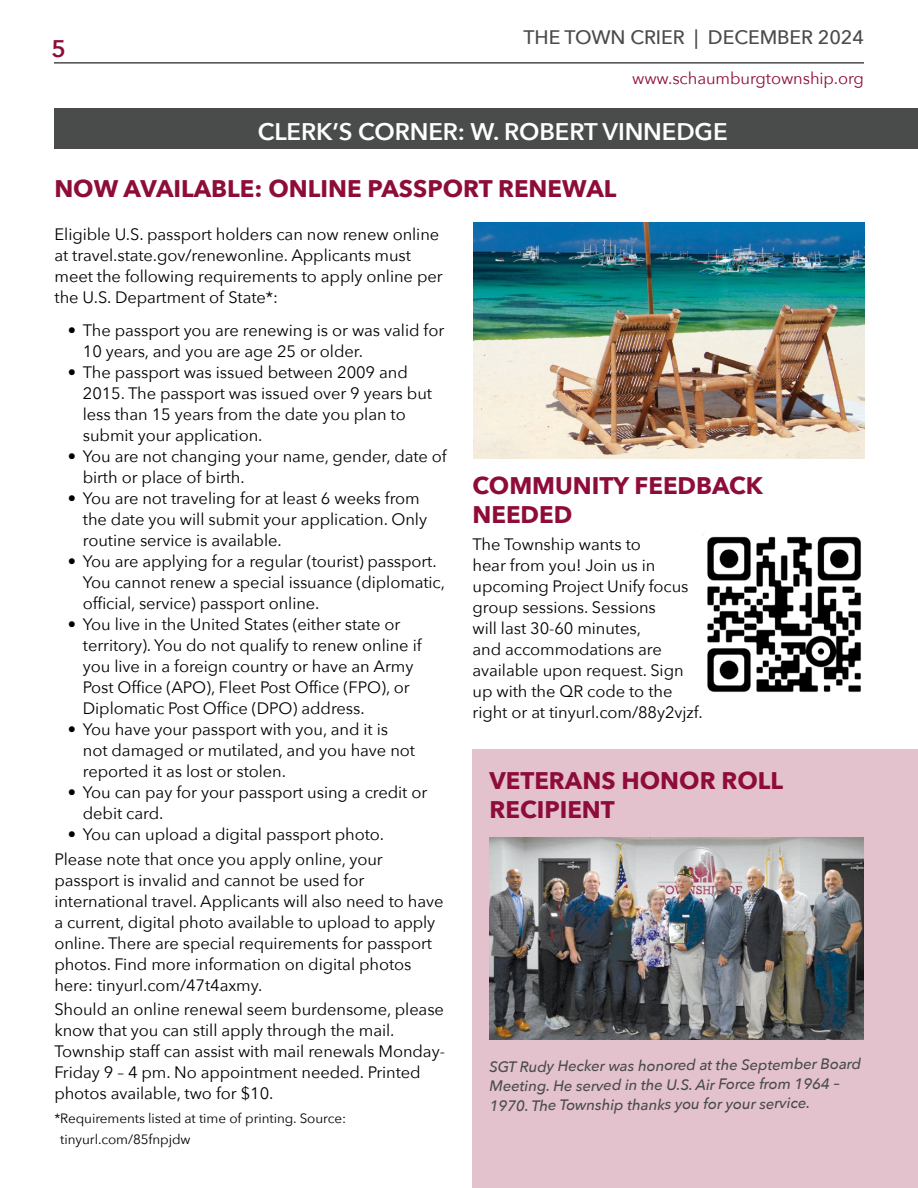
<style>
.page{position:relative;width:918px;height:1188px;background:#fff}
.page>*{position:absolute;margin:0;border:0;box-sizing:border-box;transform-origin:0 0}
.t1{font:700 24px/28.8px "Avenir Next";color:#8e0c3a}
.t2{font:600 24px "Avenir Next";letter-spacing:-.005em;color:#fff}
.t3{font:600 24px "Avenir Next";color:#8e0c3a}
.t4{font:500 19.5px "Avenir Next";letter-spacing:-.005em;color:#4a4b4b}
.t5{font:16.5px/21px "Avenir Next";letter-spacing:-.005em;color:#000}
.t6{font:16.5px "Avenir Next";letter-spacing:-.005em;color:#8e0c3a}
.t7{font:italic 500 15px/19.4px "Avenir Next";color:#4a4b4b}
.t8{font:13.5px/21px "Avenir Next";letter-spacing:-.005em;color:#000}
</style>
<div class="page">
<hr style="left:54px;top:62px;width:810px;height:2px;background:#4a4b4b">
<div style="left:472px;top:750px;width:446px;height:438px;background:#e3c2ce"></div>
<div style="left:54px;top:108px;width:864px;height:40px;background:#4a4b4b"></div>
<img style="left:490px;top:838px;width:374px;height:201px">
<img style="left:473px;top:222px;width:391px;height:237px">
<img style="left:702px;top:532px;width:159px;height:160px">
<h1 class="t3" style="left:51px;top:28px;width:16px">5</h1>
<p class="t4" style="left:524px;top:21px;width:342px">THE TOWN CRIER | DECEMBER 2024</p>
<p class="t6" style="left:632px;top:64px;width:233px">www.schaumburgtownship.org</p>
<h1 class="t2" style="left:258px;top:111px;width:471px">CLERK’S CORNER: W. ROBERT VINNEDGE</h1>
<h1 class="t1" style="left:54px;top:174px;width:564px">NOW AVAILABLE: ONLINE PASSPORT RENEWAL</h1>
<p class="t5" style="left:55px;top:223px;width:390px">Eligible U.S. passport holders can now renew online at travel.state.gov/renewonline. Applicants must meet the following requirements to apply online per the U.S. Department of State*:</p>
<p class="t5" style="left:83px;top:319px;width:363px;text-indent:-15px">• The passport you are renewing is or was valid for<br>10 years, and you are age 25 or older.</p>
<p class="t5" style="left:83px;top:361px;width:351px;text-indent:-15px">• The passport was issued between 2009 and 2015. The passport was issued over 9 years but less than 15 years from the date you plan to submit your application.</p>
<p class="t5" style="left:83px;top:445px;width:365px;text-indent:-15px">• You are not changing your name, gender, date of birth or place of birth.</p>
<p class="t5" style="left:83px;top:487px;width:346px;text-indent:-15px">• You are not traveling for at least 6 weeks from the date you will submit your application. Only routine service is available.</p>
<p class="t5" style="left:83px;top:550px;width:364px;text-indent:-15px">• You are applying for a regular (tourist) passport.<br>You cannot renew a special issuance (diplomatic, official, service) passport online.</p>
<p class="t5" style="left:83px;top:613px;width:340px;text-indent:-15px">• You live in the United States (either state or territory). You do not qualify to renew online if you live in a foreign country or have an Army Post Office (APO), Fleet Post Office (FPO), or Diplomatic Post Office (DPO) address.</p>
<p class="t5" style="left:83px;top:718px;width:334px;text-indent:-15px">• You have your passport with you, and it is not damaged or mutilated, and you have not reported it as lost or stolen.</p>
<p class="t5" style="left:83px;top:781px;width:346px;text-indent:-15px">• You can pay for your passport using a credit or debit card.</p>
<p class="t5" style="left:54px;top:821px;width:331px;line-height:24.5px;text-align:right">• You can upload a digital passport photo.<br>Please note that once you apply online, your</p>
<p class="t5" style="left:54px;top:869px;width:391px">passport is invalid and cannot be used for international travel. Applicants will also need to have a current, digital photo available to upload to apply online. There are special requirements for passport photos. Find more information on digital photos here: tinyurl.com/47t4axmy.</p>
<p class="t5" style="left:54px;top:998px;width:392px">Should an online renewal seem burdensome, please know that you can still apply through the mail.<br>Township staff can assist with mail renewals Monday-Friday 9 – 4 pm. No appointment needed. Printed photos available, two for $10.</p>
<p class="t8" style="left:60px;top:1107px;width:287px;text-indent:-6px">*Requirements listed at time of printing. Source: tinyurl.com/85fnpjdw</p>
<h1 class="t1" style="left:472px;top:471px;width:292px">COMMUNITY FEEDBACK<br>NEEDED</h1>
<p class="t5" style="left:472px;top:533px;width:232px">The Township wants to<br>hear from you! Join us in upcoming Project Unify focus group sessions. Sessions<br>will last 30-60 minutes,<br>and accommodations are available upon request. Sign up with the QR code to the right or at tinyurl.com/88y2vjzf.</p>
<h1 class="t1" style="left:490px;top:766px;width:295px">VETERANS HONOR ROLL<br>RECIPIENT</h1>
<p class="t7" style="left:489px;top:1058px;width:374px;rotate:-1deg">SGT Rudy Hecker was honored at the September Board<br>Meeting. He served in the U.S. Air Force from 1964 –<br>1970. The Township thanks you for your service.</p>
</div>
